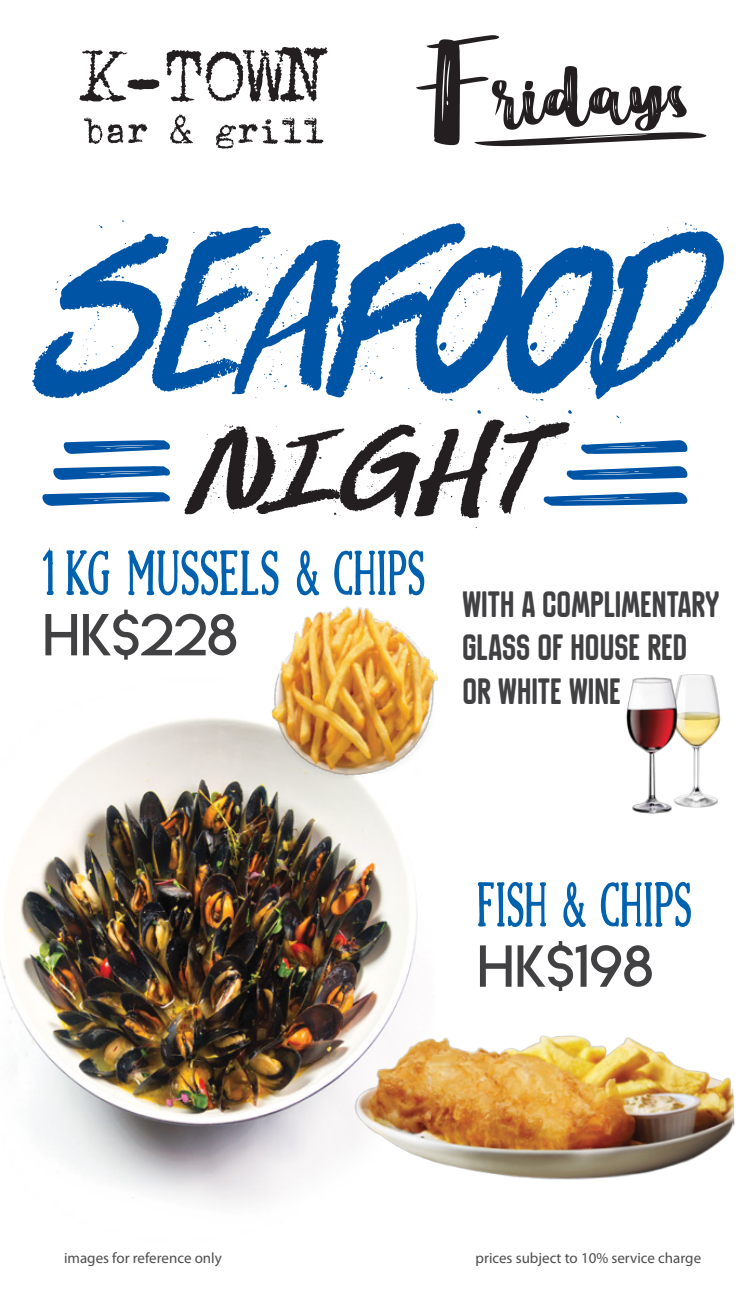
<style>
.page{position:relative;width:756px;height:1296px;background:#fff}
.page>*{position:absolute;margin:0;border:0;box-sizing:border-box;transform-origin:0 0}
.t1{font:500 165.75px "Lickety Split";color:#0054a6;scale:1.07 1}
.t2{font:500 91.95px "Lickety Split";letter-spacing:.06em;color:#231f20;scale:1.31 1}
.t3{font:70.05px "Merci Heart Brush Regular";color:#231f20;scale:1.48 1}
.t4{font:57px "Lemon Milklight";color:#414042;scale:1.07 1}
.t5{font:700 56.85px "Naive";color:#0061af;scale:.61 1}
.t6{font:700 56.85px "Naive";color:#0061af;scale:.56 1}
.t7{font:36.6px/44px "Chromoxome";color:#414042;scale:.9 1}
.t8{font:15px "Myriad Pro";color:#4d4d4f}
</style>
<div class="page">
<img style="left:0;top:718px;width:418px;height:486px">
<img style="left:257px;top:611px;width:181px;height:178px">
<img style="left:344px;top:926px;width:391px;height:278px">
<svg style="left:474px;top:132px;width:233px;height:14px"></svg>
<svg style="left:544px;top:492px;width:143px;height:14px"></svg>
<svg style="left:567px;top:466px;width:120px;height:14px"></svg>
<svg style="left:581px;top:440px;width:106px;height:14px"></svg>
<svg style="left:53px;top:466px;width:117px;height:14px"></svg>
<svg style="left:64px;top:440px;width:106px;height:14px"></svg>
<img style="left:692px;top:674px;width:30px;height:134px">
<img style="left:626px;top:674px;width:66px;height:134px">
<svg style="left:42px;top:492px;width:236px;height:221px"></svg>
<svg style="left:296px;top:550px;width:24px;height:46px"></svg>
<svg style="left:334px;top:550px;width:90px;height:162px"></svg>
<svg style="left:79px;top:47px;width:249px;height:102px"></svg>
<svg style="left:477px;top:881px;width:70px;height:163px"></svg>
<svg style="left:563px;top:882px;width:24px;height:46px"></svg>
<svg style="left:600px;top:778px;width:91px;height:266px"></svg>
<h3 class="t3" style="left:417px;top:71px;width:186px;rotate:-2deg"><sup>F</sup>ridays</h3>
<h1 class="t1" style="left:42px;top:226px;width:610px">SEAFOOD</h1>
<h2 class="t2" style="left:196px;top:420px;width:310px">NIGHT</h2>
<h3 class="t5" style="left:42px;top:537px;width:629px">1 Kg MUSSELS &amp; CHIPS</h3>
<h3 class="t4" style="left:42px;top:600px;width:184px">HK$228</h3>
<h3 class="t7" style="left:463px;top:582px;width:287px">WITH A COMPLIMENTARY<br>GLASS OF HOUSE RED<br>OR WHITE WINE</h3>
<h3 class="t6" style="left:477px;top:869px;width:385px">Fish &amp; CHIPS</h3>
<h3 class="t4" style="left:477px;top:931px;width:166px">HK$198</h3>
<p class="t8" style="left:64px;top:1249px;width:159px">images for reference only</p>
<p class="t8" style="left:476px;top:1249px;width:227px">prices subject to 10% service charge</p>
</div>
